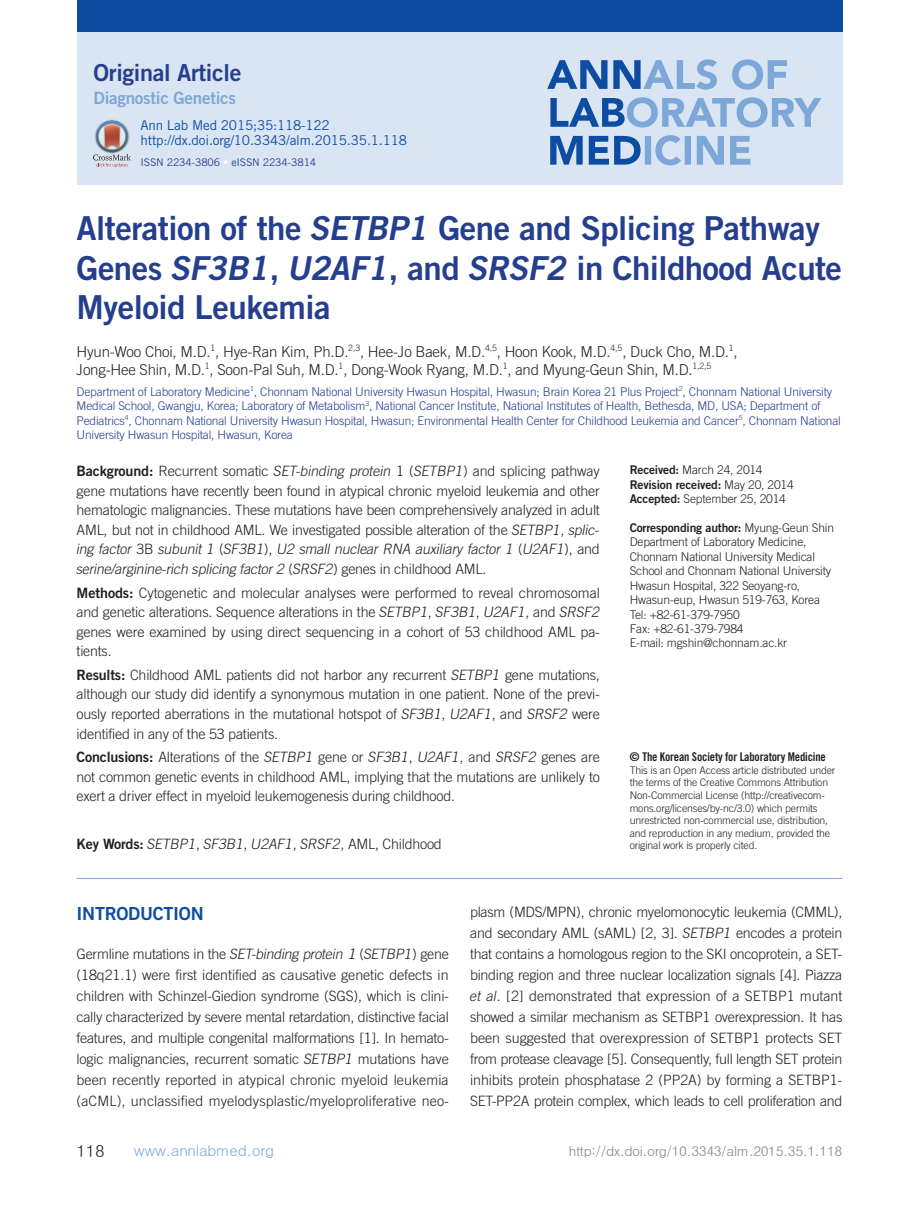
<style>
.page{position:relative;width:919px;height:1217px;background:#fff}
.page>*{position:absolute;margin:0;border:0;box-sizing:border-box;transform-origin:0 0}
.제목{font:33px/39.6px "Trade Gothic LT Std Bd 2";letter-spacing:-.015em;color:#253f8e}
.논문분류{font:23.4px "Trade Gothic LT Std Bd 2";letter-spacing:-.015em;color:#253f8e}
.본문대제목{font:18px "Trade Gothic LT Std Bd 2";letter-spacing:-.015em;color:#0d4da1}
.논문소분류{font:16.95px "Trade Gothic LT Std Bd 2";letter-spacing:-.015em;color:#7ca7d8}
.URL{font:16.5px "Dotum";color:#231f20}
.저자{font:300 15px/18px "Trade Gothic LT Std";letter-spacing:-.015em;color:#231f20}
.URL-2{font:15px "Dotum";letter-spacing:-.02em;color:#7ca7d8}
.초록{font:300 14.25px/19.5px "Trade Gothic LT Std";letter-spacing:-.015em;color:#231f20}
.본문{font:300 14.25px/21px "Trade Gothic LT Std";letter-spacing:-.005em;color:#231f20;text-align:justify}
.초록-2{font:italic 300 14.25px "Trade Gothic LT Std";color:#231f20}
.t1{font:13.5px "Dotum";letter-spacing:-.03em;color:#808285}
.DOI_단락{font:13.5px "Trade Gothic LT Std";letter-spacing:-.015em;color:#0d4da1}
.서지단락{font:13.5px "Trade Gothic LT Std";letter-spacing:-.015em;color:#0d4da1}
.소속{font:300 12px/14.4px "Trade Gothic LT Std";letter-spacing:-.015em;color:#253f8e}
.교신저자{font:300 12px/14.4px "Trade Gothic LT Std";letter-spacing:-.015em;color:#231f20}
.교신저자-2{font:12px "Trade Gothic LT Std Bd 2";letter-spacing:-.015em;color:#231f20}
.t2{font:12px "Trade Gothic LT Std Bd Cn 20";letter-spacing:-.015em;color:#231f20}
.t3{font:300 10.5px/12.6px "Trade Gothic LT Std";letter-spacing:-.015em;color:#231f20}
.ISSN{font:10.5px "Trade Gothic LT Std";letter-spacing:-.015em;color:#253f8e}
.s1{color:#fff}
.s2{font-style:italic}
.s3{font-family:"Trade Gothic LT Std Bd 2";font-weight:400}
.s4{font-family:"Trade Gothic LT Std Bd 2";font-weight:400;font-style:normal}
.s5{font-style:normal}
.s6{font-family:"Trade Gothic LT Std";font-weight:300}
.s7{font-family:"Trade Gothic LT Std Bd 2"}
.s8{font-weight:400;font-style:italic}
</style>
<div class="page">
<div style="left:77px;top:0;width:765px;height:185px;background:#dae5f4"></div>
<div style="left:77px;top:0;width:765px;height:32px;background:#0d4da1"></div>
<svg style="left:550px;top:135px;width:200px;height:30px"></svg>
<svg style="left:550px;top:97px;width:271px;height:30px"></svg>
<svg style="left:547px;top:59px;width:239px;height:31px"></svg>
<hr style="left:77px;top:877px;width:765px;height:1px;background:#7ca7d8">
<img style="left:106px;top:119px;width:12px;height:2px">
<svg style="left:93px;top:121px;width:38px;height:46px"></svg>
<p class="논문분류" style="left:94px;top:58px;width:149px">Original Article</p>
<p class="논문소분류" style="left:94px;top:87px;width:144px">Diagnostic Genetics</p>
<p class="서지단락" style="left:140px;top:117px;width:191px">Ann Lab Med 2015;35:118-122</p>
<p class="DOI_단락" style="left:140px;top:132px;width:268px">http://dx.doi.org/10.3343/alm.2015.35.1.118</p>
<p class="ISSN" style="left:140px;top:156px;width:177px">ISSN 2234-3806 <span class="s1">•</span> eISSN 2234-3814</p>
<p class="제목" style="left:77px;top:208px;width:767px">Alteration of the <span class="s2">SETBP1</span> Gene and Splicing Pathway<br>Genes <span class="s2">SF3B1</span>, <span class="s2">U2AF1</span>, and <span class="s2">SRSF2</span> in Childhood Acute<br>Myeloid Leukemia</p>
<p class="저자" style="left:77px;top:342px;width:662px">Hyun-Woo Choi, M.D.<sup>1</sup>, Hye-Ran Kim, Ph.D.<sup>2,3</sup>, Hee-Jo Baek, M.D.<sup>4,5</sup>, Hoon Kook, M.D.<sup>4,5</sup>, Duck Cho, M.D.<sup>1</sup>,<br>Jong-Hee Shin, M.D.<sup>1</sup>, Soon-Pal Suh, M.D.<sup>1</sup>, Dong-Wook Ryang, M.D.<sup>1</sup>, and Myung-Geun Shin, M.D.<sup>1,2,5</sup></p>
<p class="소속" style="left:77px;top:384px;width:765px">Department of Laboratory Medicine<sup>1</sup>, Chonnam National University Hwasun Hospital, Hwasun; Brain Korea 21 Plus Project<sup>2</sup>, Chonnam National University Medical School, Gwangju, Korea; Laboratory of Metabolism<sup>3</sup>, National Cancer Institute, National Institutes of Health, Bethesda, MD, USA; Department of Pediatrics<sup>4</sup>, Chonnam National University Hwasun Hospital, Hwasun; Environmental Health Center for Childhood Leukemia and Cancer<sup>5</sup>, Chonnam National University Hwasun Hospital, Hwasun, Korea</p>
<p class="초록" style="left:76px;top:461px;width:527px"><span class="s3">Background:</span> Recurrent somatic <span class="s2">SET-binding protein</span> 1 (<span class="s2">SETBP1</span>) and splicing pathway gene mutations have recently been found in atypical chronic myeloid leukemia and other hematologic malignancies. These mutations have been comprehensively analyzed in adult AML, but not in childhood AML. We investigated possible alteration of the <span class="s2">SETBP1</span>, <span class="s2">splic&shy;ing factor</span> 3 B <span class="s2">subunit 1</span> (<span class="s2">SF3B1</span>) , <span class="s2">U2 small nuclear RNA auxiliary factor 1</span> (<span class="s2">U2AF1</span>) , a n d <span class="s2">serine/arginine-rich splicing factor2</span> (<span class="s2">SRSF2</span>) ge n e s i n c h i l d h o o d A M L .</p>
<p class="초록" style="left:77px;top:582px;width:527px"><span class="s3">Methods:</span> Cytogenetic and molecular analyses were performed to reveal chromosomal and genetic alterations. Sequence alterations in the <span class="s2">SETBP1</span>, <span class="s2">SF3B1</span>, <span class="s2">U2AF1</span>, and <span class="s2">SRSF2 </span>genes were examined by using direct sequencing in a cohort of 53 childhood AML pa&shy;tients.</p>
<p class="초록" style="left:77px;top:664px;width:524px;text-align:justify"><span class="s3">Results:</span> Childhood AML patients did not harbor any recurrent <span class="s2">SETBP1</span> gene mutations, although our study did identify a synonymous mutation in one patient. None of the previ&shy;ously reported aberrations in the mutational hotspot of <span class="s2">SF3B1</span>, <span class="s2">U2AF1</span>, and <span class="s2">SRSF2</span> were identified in any of the 53 patients.</p>
<p class="초록" style="left:77px;top:747px;width:525px;text-align:justify"><span class="s3">Conclusions:</span> Alterations of the <span class="s2">SETBP1</span> gene or <span class="s2">SF3B1</span>, <span class="s2">U2AF1</span>, and <span class="s2">SRSF2</span> genes are not common genetic events in childhood AML, implying that the mutations are unlikely to exert a driver effect in myeloid leukemogenesis during childhood.</p>
<p class="초록-2" style="left:77px;top:835px;width:367px"><span class="s4">Key Words:</span> SETBP1<span class="s5">,</span> SF3B1<span class="s5">,</span> U2AF1<span class="s5">,</span> SRSF2<span class="s5">, AML, Childhood</span></p>
<p class="교신저자" style="left:629px;top:462px;width:134px"><span class="s3">Received:</span> March 24, 2014</p>
<p class="교신저자-2" style="left:629px;top:477px;width:165px">Revision received: <span class="s6">May 20, 2014</span></p>
<p class="교신저자" style="left:629px;top:491px;width:158px"><span class="s3">Accepted:</span> September 25, 2014</p>
<p class="교신저자-2" style="left:629px;top:520px;width:206px">Corresponding author: <span class="s6">Myung-Geun Shin</span></p>
<p class="교신저자" style="left:629px;top:534px;width:203px">Department of Laboratory Medicine, Chonnam National University Medical School and Chonnam National University Hwasun Hospital, 322 Seoyang-ro, Hwasun-eup, Hwasun 519-763, Korea</p>
<p class="교신저자" style="left:629px;top:606px;width:112px">Tel: +82-61-379-7950</p>
<p class="교신저자" style="left:629px;top:621px;width:115px">Fax: +82-61-379-7984</p>
<p class="교신저자" style="left:629px;top:635px;width:159px">E-mail: mgshin@chonnam.ac.kr</p>
<p class="t2" style="left:629px;top:749px;width:198px"><span class="s7">©</span> The Korean Society for Laboratory Medicine</p>
<p class="t3" style="left:629px;top:763px;width:207px">This is an Open Access article distributed under the terms of the Creative Commons Attribution Non-Commercial License (http://creativecom&shy;mons.org/licenses/by-nc/3.0) which permits</p>
<p class="t3" style="left:629px;top:813px;width:202px">unrestricted non-commercial use, distribution, and reproduction in any medium, provided the original work is properly cited.</p>
<p class="본문대제목" style="left:77px;top:902px;width:129px">INTRODUCTION</p>
<p class="본문" style="left:77px;top:943px;width:374px">Germline mutations in the <span class="s2">SET-binding protein</span> <span class="s8">1</span> (<span class="s2">SETBP1</span>) gene (18q21.1) were first identified as causative genetic defects in children with Schinzel-Giedion syndrome (SGS), which is clini&shy;cally characterized by severe mental retardation, distinctive facial features, and multiple congenital malformations [1]. In hemato&shy;logic malignancies, recurrent somatic <span class="s2">SETBP1</span> mutations have been recently reported in atypical chronic myeloid leukemia (aCML), unclassified myelodysplastic/myeloproliferative neo-</p>
<p class="본문" style="left:469px;top:901px;width:375px">plasm (MDS/MPN), chronic myelomonocytic leukemia (CMML), and secondary AML (sAML) [2, 3]. <span class="s2">SETBP1</span> encodes a protein that contains a homologous region to the SKI oncoprotein, a SET&shy;binding region and three nuclear localization signals [4]. Piazza <span class="s2">et al</span>. [2] demonstrated that expression of a SETBP1 mutant showed a similar mechanism as SETBP1 overexpression. It has been suggested that overexpression of SETBP1 protects SET from protease cleavage [5]. Consequently, full length SET protein inhibits protein phosphatase 2 (PP2A) by forming a SETBP1- SET-PP2A protein complex, which leads to cell proliferation and</p>
<p class="URL" style="left:77px;top:1142px;width:30px">118</p>
<p class="URL-2" style="left:134px;top:1143px;width:142px">www.annlabmed.org</p>
<p class="t1" style="left:569px;top:1143px;width:275px">http://dx.doi.org/10.3343/alm.2015.35.1.118</p>
</div>
